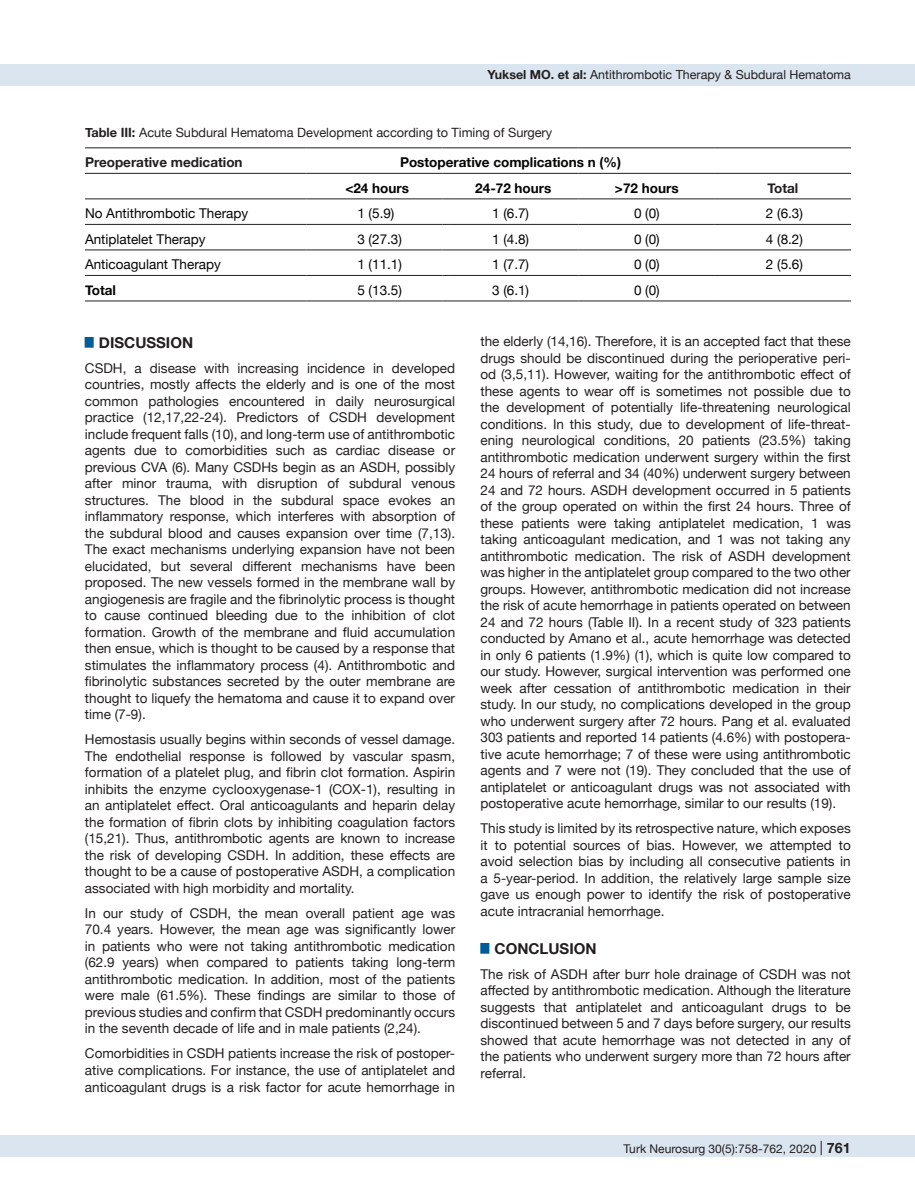
<style>
.page{position:relative;width:915px;height:1191px;background:#fff}
.page>*{position:absolute;margin:0;border:0;box-sizing:border-box;transform-origin:0 0}
.t1{font:700 15px "Helvetica Neue";color:#231f20}
.t2{font:13.5px/16.5px "Helvetica Neue";color:#231f20;text-align:justify}
.t3{font:13.5px "Helvetica Neue";color:#040503}
.t4{font:700 13.5px/25.3px "Helvetica Neue";color:#040503}
.t5{font:700 13.5px "Helvetica Neue";color:#231f20}
.t6{font:12.75px "Helvetica Neue";color:#231f20}
.t7{font:12.45px "Helvetica Neue";color:#231f20}
.t8{font:12px "Helvetica Neue";color:#231f20}
.s1{font-weight:700}
.s2{font-size:14.25px}
.s3{font-weight:700;font-size:14.25px}
</style>
<div class="page">
<div style="left:0;top:1135px;width:914px;height:22px;background:#dbe5f0"></div>
<div style="left:0;top:64px;width:914px;height:21px;background:#dbe5f0"></div>
<hr style="left:85px;top:300px;width:221px;height:1px;background:#231f20">
<hr style="left:306px;top:300px;width:136px;height:1px;background:#231f20">
<hr style="left:448px;top:300px;width:130px;height:1px;background:#231f20">
<hr style="left:578px;top:300px;width:136px;height:1px;background:#231f20">
<hr style="left:714px;top:300px;width:136px;height:1px;background:#231f20">
<hr style="left:85px;top:173px;width:221px;height:1px;background:#231f20">
<hr style="left:306px;top:173px;width:136px;height:1px;background:#231f20">
<hr style="left:448px;top:173px;width:130px;height:1px;background:#231f20">
<hr style="left:578px;top:173px;width:136px;height:1px;background:#231f20">
<hr style="left:714px;top:173px;width:136px;height:1px;background:#231f20">
<hr style="left:85px;top:224px;width:221px;height:1px;background:#231f20">
<hr style="left:306px;top:224px;width:136px;height:1px;background:#231f20">
<hr style="left:448px;top:224px;width:130px;height:1px;background:#231f20">
<hr style="left:578px;top:224px;width:136px;height:1px;background:#231f20">
<hr style="left:714px;top:224px;width:136px;height:1px;background:#231f20">
<hr style="left:85px;top:250px;width:221px;height:1px;background:#231f20">
<hr style="left:306px;top:250px;width:136px;height:1px;background:#231f20">
<hr style="left:448px;top:250px;width:130px;height:1px;background:#231f20">
<hr style="left:578px;top:250px;width:136px;height:1px;background:#231f20">
<hr style="left:714px;top:250px;width:136px;height:1px;background:#231f20">
<hr style="left:85px;top:275px;width:221px;height:1px;background:#231f20">
<hr style="left:306px;top:275px;width:136px;height:1px;background:#231f20">
<hr style="left:448px;top:275px;width:130px;height:1px;background:#231f20">
<hr style="left:578px;top:275px;width:136px;height:1px;background:#231f20">
<hr style="left:714px;top:275px;width:136px;height:1px;background:#231f20">
<hr style="left:85px;top:147px;width:221px;height:1px;background:#231f20">
<hr style="left:306px;top:147px;width:136px;height:1px;background:#231f20">
<hr style="left:448px;top:147px;width:130px;height:1px;background:#231f20">
<hr style="left:578px;top:147px;width:136px;height:1px;background:#231f20">
<hr style="left:714px;top:147px;width:136px;height:1px;background:#231f20">
<hr style="left:85px;top:198px;width:221px;height:1px;background:#231f20">
<hr style="left:306px;top:198px;width:136px;height:1px;background:#231f20">
<hr style="left:448px;top:198px;width:130px;height:1px;background:#231f20">
<hr style="left:578px;top:198px;width:136px;height:1px;background:#231f20">
<hr style="left:714px;top:198px;width:136px;height:1px;background:#231f20">
<p class="t7" style="left:487px;top:66px;width:365px"><span class="s1">Yuksel MO. et al:</span> Antithrombotic Therapy &amp; Subdural Hematoma</p>
<p class="t6" style="left:85px;top:123px;width:468px"><span class="s1">Table III:</span> Acute Subdural Hematoma Development according to Timing of Surgery</p>
<p class="t5" style="left:85px;top:152px;width:159px">Preoperative medication</p>
<p class="t4" style="left:345px;top:150px;width:277px;text-indent:55px">Postoperative complications n (%) &lt;24 hours</p>
<p class="t4" style="left:475px;top:175px;width:78px">24-72 hours</p>
<p class="t4" style="left:614px;top:175px;width:65px">&gt;72 hours</p>
<p class="t5" style="left:767px;top:177px;width:32px">Total</p>
<p class="t3" style="left:85px;top:204px;width:165px">No Antithrombotic Therapy</p>
<p class="t3" style="left:357px;top:204px;width:39px">1 (5.9)</p>
<p class="t3" style="left:492px;top:204px;width:39px">1 (6.7)</p>
<p class="t3" style="left:633px;top:204px;width:27px">0 (0)</p>
<p class="t3" style="left:765px;top:204px;width:39px">2 (6.3)</p>
<p class="t3" style="left:85px;top:229px;width:122px">Antiplatelet Therapy</p>
<p class="t3" style="left:357px;top:229px;width:46px">3 (27.3)</p>
<p class="t3" style="left:492px;top:229px;width:39px">1 (4.8)</p>
<p class="t3" style="left:633px;top:229px;width:27px">0 (0)</p>
<p class="t3" style="left:765px;top:229px;width:39px">4 (8.2)</p>
<p class="t3" style="left:85px;top:254px;width:137px">Anticoagulant Therapy</p>
<p class="t3" style="left:357px;top:254px;width:46px">1 (11.1)</p>
<p class="t3" style="left:492px;top:254px;width:39px">1 (7.7)</p>
<p class="t3" style="left:633px;top:254px;width:27px">0 (0)</p>
<p class="t3" style="left:765px;top:254px;width:39px">2 (5.6)</p>
<p class="t4" style="left:85px;top:277px;width:32px">Total</p>
<p class="t3" style="left:357px;top:280px;width:46px">5 (13.5)</p>
<p class="t3" style="left:492px;top:280px;width:39px">3 (6.1)</p>
<p class="t3" style="left:633px;top:280px;width:27px">0 (0)</p>
<p class="t1" style="left:85px;top:331px;width:110px"><sup>█</sup> DISCUSSION</p>
<p class="t2" style="left:85px;top:360px;width:371px">CSDH, a disease with increasing incidence in developed countries, mostly affects the elderly and is one of the most common pathologies encountered in daily neurosurgical practice (12,17,22-24). Predictors of CSDH development include frequent falls (10), and long-term use of antithrombotic agents due to comorbidities such as cardiac disease or previous CVA (6). Many CSDHs begin as an ASDH, possibly after minor trauma, with disruption of subdural venous structures. The blood in the subdural space evokes an inflammatory response, which interferes with absorption of the subdural blood and causes expansion over time (7,13).<br>The exact mechanisms underlying expansion have not been elucidated, but several different mechanisms have been proposed. The new vessels formed in the membrane wall by angiogenesis are fragile and the fibrinolytic process is thought to cause continued bleeding due to the inhibition of clot formation. Growth of the membrane and fluid accumulation then ensue, which is thought to be caused by a response that stimulates the inflammatory process (4). Antithrombotic and fibrinolytic substances secreted by the outer membrane are thought to liquefy the hematoma and cause it to expand over time (7-9).</p>
<p class="t2" style="left:85px;top:732px;width:371px">Hemostasis usually begins within seconds of vessel damage.<br>The endothelial response is followed by vascular spasm, formation of a platelet plug, and fibrin clot formation. Aspirin inhibits the enzyme cyclooxygenase-1 (COX-1), resulting in an antiplatelet effect. Oral anticoagulants and heparin delay the formation of fibrin clots by inhibiting coagulation factors (15,21). Thus, antithrombotic agents are known to increase the risk of developing CSDH. In addition, these effects are thought to be a cause of postoperative ASDH, a complication associated with high morbidity and mortality.</p>
<p class="t2" style="left:85px;top:905px;width:371px">In our study of CSDH, the mean overall patient age was 70.4 years. However, the mean age was significantly lower in patients who were not taking antithrombotic medication (62.9 years) when compared to patients taking long-term antithrombotic medication. In addition, most of the patients were male (61.5%). These findings are similar to those of previous studies and confirm that CSDH predominantly occurs in the seventh decade of life and in male patients (2,24).</p>
<p class="t2" style="left:85px;top:1046px;width:371px">Comorbidities in CSDH patients increase the risk of postoper&shy;ative complications. For instance, the use of antiplatelet and anticoagulant drugs is a risk factor for acute hemorrhage in</p>
<p class="t2" style="left:480px;top:334px;width:371px">the elderly (14,16). Therefore, it is an accepted fact that these drugs should be discontinued during the perioperative peri&shy;od (3,5,11). However, waiting for the antithrombotic effect of these agents to wear off is sometimes not possible due to the development of potentially life-threatening neurological conditions. In this study, due to development of life-threat&shy;ening neurological conditions, 20 patients (23.5%) taking antithrombotic medication underwent surgery within the first 24 hours of referral and 34 (40%) underwent surgery between 24 and 72 hours. ASDH development occurred in 5 patients of the group operated on within the first 24 hours. Three of these patients were taking antiplatelet medication, 1 was taking anticoagulant medication, and 1 was not taking any antithrombotic medication. The risk of ASDH development was higher in the antiplatelet group compared to the two other groups. However, antithrombotic medication did not increase the risk of acute hemorrhage in patients operated on between 24 and 72 hours (Table II). In a recent study of 323 patients conducted by Amano et al., acute hemorrhage was detected in only 6 patients (1.9%) (1), which is quite low compared to our study. However, surgical intervention was performed one week after cessation of antithrombotic medication in their study. In our study, no complications developed in the group who underwent surgery after 72 hours. Pang et al. evaluated 303 patients and reported 14 patients (4.6%) with postopera&shy;tive acute hemorrhage; 7 of these were using antithrombotic agents and 7 were not (19). They concluded that the use of antiplatelet or anticoagulant drugs was not associated with postoperative acute hemorrhage, similar to our results (19).</p>
<p class="t2" style="left:480px;top:821px;width:371px">This study is limited by its retrospective nature, which exposes it to potential sources of bias. However, we attempted to avoid selection bias by including all consecutive patients in a 5-year-period. In addition, the relatively large sample size gave us enough power to identify the risk of postoperative acute intracranial hemorrhage.</p>
<p class="t1" style="left:480px;top:936px;width:117px"><sup>█</sup> CONCLUSION</p>
<p class="t2" style="left:480px;top:966px;width:371px">The risk of ASDH after burr hole drainage of CSDH was not affected by antithrombotic medication. Although the literature suggests that antiplatelet and anticoagulant drugs to be discontinued between 5 and 7 days before surgery, our results showed that acute hemorrhage was not detected in any of the patients who underwent surgery more than 72 hours after referral.</p>
<p class="t8" style="left:623px;top:1140px;width:250px">Turk Neurosurg 30(5):758-762, 2020 <span class="s2">|</span> <span class="s3">761761</span></p>
</div>
